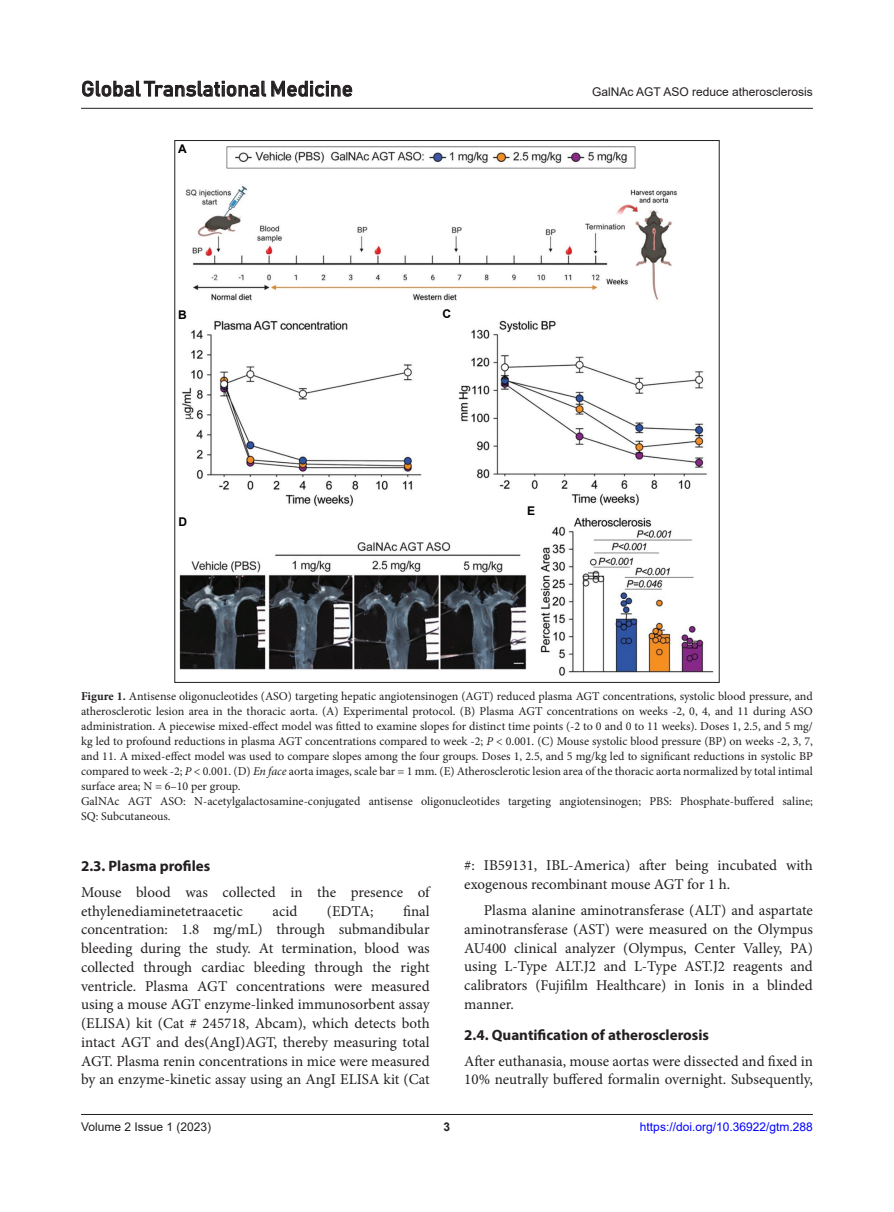
<style>
.page{position:relative;width:894px;height:1212px;background:#fff}
.page>*{position:absolute;margin:0;border:0;box-sizing:border-box;transform-origin:0 0}
.t1{font:21px "Bahnschrift";color:#231f20}
.TXFL{font:15px/18.8px "Minion Pro";color:#231f20}
.TX{font:15px/18.8px "Minion Pro";letter-spacing:-.005em;color:#231f20;text-align:justify}
.t2{font:700 15px "Myriad Pro";color:#231f20}
.FGC{font:12px/15px "Minion Pro";color:#231f20;text-align:justify}
.t3{font:12px "Arial";color:#231f20}
.t4{font:12px "Arial";color:#00f}
.LABEL{font:700 12px "Arial";color:#000}
.t5{font:700 12px "Arial";color:#231f20}
.s1{font-weight:700}
.s2{font-style:italic}
</style>
<div class="page">
<hr style="left:81px;top:1114px;width:731px;height:1px;background:#231f20">
<svg style="left:82px;top:80px;width:270px;height:17px"></svg>
<hr style="left:81px;top:108px;width:731px;height:1px;background:#231f20">
<img style="left:179px;top:146px;width:535px;height:530px">
<div style="left:176px;top:143px;width:13px;height:13px;background:#fff"></div>
<div style="left:176px;top:309px;width:13px;height:13px;background:#fff"></div>
<div style="left:176px;top:516px;width:13px;height:13px;background:#fff"></div>
<div style="left:524px;top:506px;width:13px;height:12px;background:#fff"></div>
<div style="left:440px;top:309px;width:13px;height:12px;background:#fff"></div>
<h1 class="t1" style="left:81px;top:75px;width:273px">Global Translational Medicine</h1>
<p class="t3" style="left:592px;top:83px;width:222px">GalNAc AGT ASO reduce atherosclerosis</p>
<p class="LABEL" style="left:178px;top:140px;width:10px">A</p>
<p class="LABEL" style="left:178px;top:306px;width:10px">B</p>
<p class="LABEL" style="left:178px;top:513px;width:10px">D</p>
<p class="LABEL" style="left:442px;top:305px;width:10px">C</p>
<p class="LABEL" style="left:527px;top:503px;width:10px">E</p>
<p class="FGC" style="left:81px;top:689px;width:733px"><span class="s1">Figure 1.</span> Antisense oligonucleotides (ASO) targeting hepatic angiotensinogen (AGT) reduced plasma AGT concentrations, systolic blood pressure, and atherosclerotic lesion area in the thoracic aorta. (A) Experimental protocol. (B) Plasma AGT concentrations on weeks -2, 0, 4, and 11 during ASO administration. A piecewise mixed-effect model was fitted to examine slopes for distinct time points (-2 to 0 and 0 to 11 weeks). Doses 1, 2.5, and 5 mg/ kg led to profound reductions in plasma AGT concentrations compared to week -2; <span class="s2">P</span> &lt; 0.001. (C) Mouse systolic blood pressure (BP) on weeks -2, 3, 7, and 11. A mixed-effect model was used to compare slopes among the four groups. Doses 1, 2.5, and 5 mg/kg led to significant reductions in systolic BP compared to week -2; <span class="s2">P</span> &lt; 0.001. (D) <span class="s2">En face</span> aorta images, scale bar = 1 mm. (E) Atherosclerotic lesion area of the thoracic aorta normalized by total intimal surface area; N = 6–10 per group.</p>
<p class="FGC" style="left:81px;top:794px;width:733px">GalNAc AGT ASO: N-acetylgalactosamine-conjugated antisense oligonucleotides targeting angiotensinogen; PBS: Phosphate-buffered saline;<br>SQ: Subcutaneous.</p>
<h2 class="t2" style="left:81px;top:856px;width:131px">2.3. Plasma profiles</h2>
<p class="TXFL" style="left:81px;top:883px;width:350px">Mouse blood was collected in the presence of ethylenediaminetetraacetic</p>
<p class="TXFL" style="left:81px;top:901px;width:350px;text-align:justify;text-indent:322px">final concentration: 1.8 mg/mL) through submandibular bleeding during the study. At termination, blood was collected through cardiac bleeding through the right ventricle. Plasma AGT concentrations were measured using a mouse AGT enzyme-linked immunosorbent assay (ELISA) kit (Cat # 245718, Abcam), which detects both intact AGT and des(AngI)AGT, thereby measuring total AGT. Plasma renin concentrations in mice were measured by an enzyme-kinetic assay using an AngI ELISA kit (Cat</p>
<p class="TXFL" style="left:272px;top:901px;width:26px">acid</p>
<p class="TXFL" style="left:327px;top:901px;width:48px">(EDTA;</p>
<p class="TXFL" style="left:464px;top:856px;width:350px">#: IB59131, IBL-America) after being incubated with exogenous recombinant mouse AGT for 1 h.</p>
<p class="TX" style="left:464px;top:901px;width:350px;text-indent:20px">Plasma alanine aminotransferase (ALT) and aspartate aminotransferase (AST) were measured on the Olympus AU400 clinical analyzer (Olympus, Center Valley, PA) using L-Type ALT.J2 and L-Type AST.J2 reagents and calibrators (Fujifilm Healthcare) in Ionis in a blinded manner.</p>
<h2 class="t2" style="left:464px;top:1024px;width:246px">2.4. Quantification of atherosclerosis</h2>
<p class="TXFL" style="left:464px;top:1051px;width:350px">After euthanasia, mouse aortas were dissected and fixed in<br>10% neutrally buffered formalin overnight. Subsequently,</p>
<p class="t3" style="left:81px;top:1118px;width:132px">Volume 2 Issue 1 (2023)</p>
<p class="t5" style="left:443px;top:1118px;width:8px">3</p>
<p class="t4" style="left:639px;top:1118px;width:174px">https://doi.org/10.36922/gtm.288</p>
</div>
